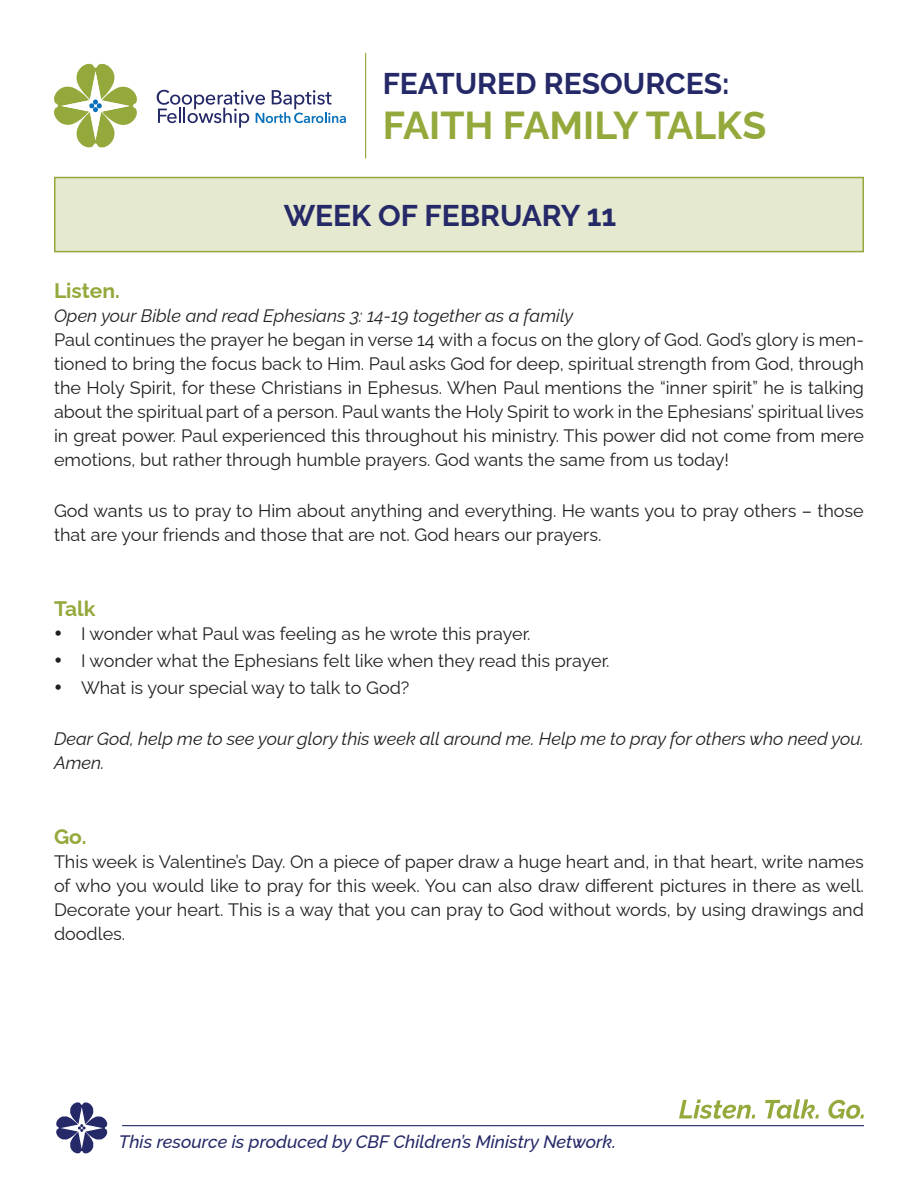
<style>
.page{position:relative;width:918px;height:1188px;background:#fff}
.page>*{position:absolute;margin:0;border:0;box-sizing:border-box;transform-origin:0 0}
.t1{font:700 39px "Raleway";color:#94a93b}
.t2{font:700 30px "Raleway";color:#252967}
.t3{font:700 21px "Raleway";color:#94a93b}
.t4{font:18px/24px "Raleway";color:#231f20;text-align:justify}
.t5{font:italic 18px/24px "Raleway";color:#231f20}
.t6{font:italic 500 18px "Raleway";color:#252967}
</style>
<div class="page">
<div style="left:54px;top:177px;width:810px;height:75px;background:#e5e9cf;border:2px solid #94a93b"></div>
<hr style="left:122px;top:1125px;width:742px;height:1px;background:#252967">
<svg style="left:56px;top:1102px;width:51px;height:51px"></svg>
<hr style="left:365px;top:53px;width:1px;height:105px;background:#94a93b">
<svg style="left:157px;top:90px;width:189px;height:38px"></svg>
<svg style="left:54px;top:63px;width:83px;height:85px"></svg>
<svg style="left:679px;top:1099px;width:185px;height:20px"></svg>
<h2 class="t2" style="left:383px;top:60px;width:348px">FEATURED RESOURCES:</h2>
<h1 class="t1" style="left:383px;top:95px;width:385px">FAITH FAMILY TALKS</h1>
<h2 class="t2" style="left:284px;top:191px;width:334px">WEEK OF FEBRUARY 11</h2>
<p class="t3" style="left:54px;top:274px;width:67px">Listen.</p>
<p class="t5" style="left:54px;top:301px;width:521px">Open your Bible and read Ephesians 3: 14-19 together as a family</p>
<p class="t4" style="left:54px;top:325px;width:812px">Paul continues the prayer he began in verse 14 with a focus on the glory of God. God’s glory is men&shy;tioned to bring the focus back to Him. Paul asks God for deep, spiritual strength from God, through the Holy Spirit, for these Christians in Ephesus. When Paul mentions the “inner spirit” he is talking about the spiritual part of a person. Paul wants the Holy Spirit to work in the Ephesians’ spiritual lives in great power. Paul experienced this throughout his ministry. This power did not come from mere emotions, but rather through humble prayers. God wants the same from us today!</p>
<p class="t4" style="left:54px;top:496px;width:811px">God wants us to pray to Him about anything and everything. He wants you to pray others – those that are your friends and those that are not. God hears our prayers.</p>
<p class="t3" style="left:54px;top:592px;width:43px">Talk</p>
<p class="t4" style="left:54px;top:619px;width:478px">• I wonder what Paul was feeling as he wrote this prayer.</p>
<p class="t4" style="left:54px;top:647px;width:557px">• I wonder what the Ephesians felt like when they read this prayer.</p>
<p class="t4" style="left:54px;top:674px;width:357px">• What is your special way to talk to God?</p>
<p class="t5" style="left:54px;top:725px;width:812px">Dear God, help me to see your glory this week all around me. Help me to pray for others who need you.<br>Amen.</p>
<p class="t3" style="left:54px;top:820px;width:34px">Go.</p>
<p class="t4" style="left:54px;top:848px;width:812px">This week is Valentine’s Day. On a piece of paper draw a huge heart and, in that heart, write names of who you would like to pray for this week. You can also draw different pictures in there as well.<br>Decorate your heart. This is a way that you can pray to God without words, by using drawings and doodles.</p>
<p class="t6" style="left:119px;top:1127px;width:499px">This resource is produced by CBF Children’s Ministry Network.</p>
</div>
